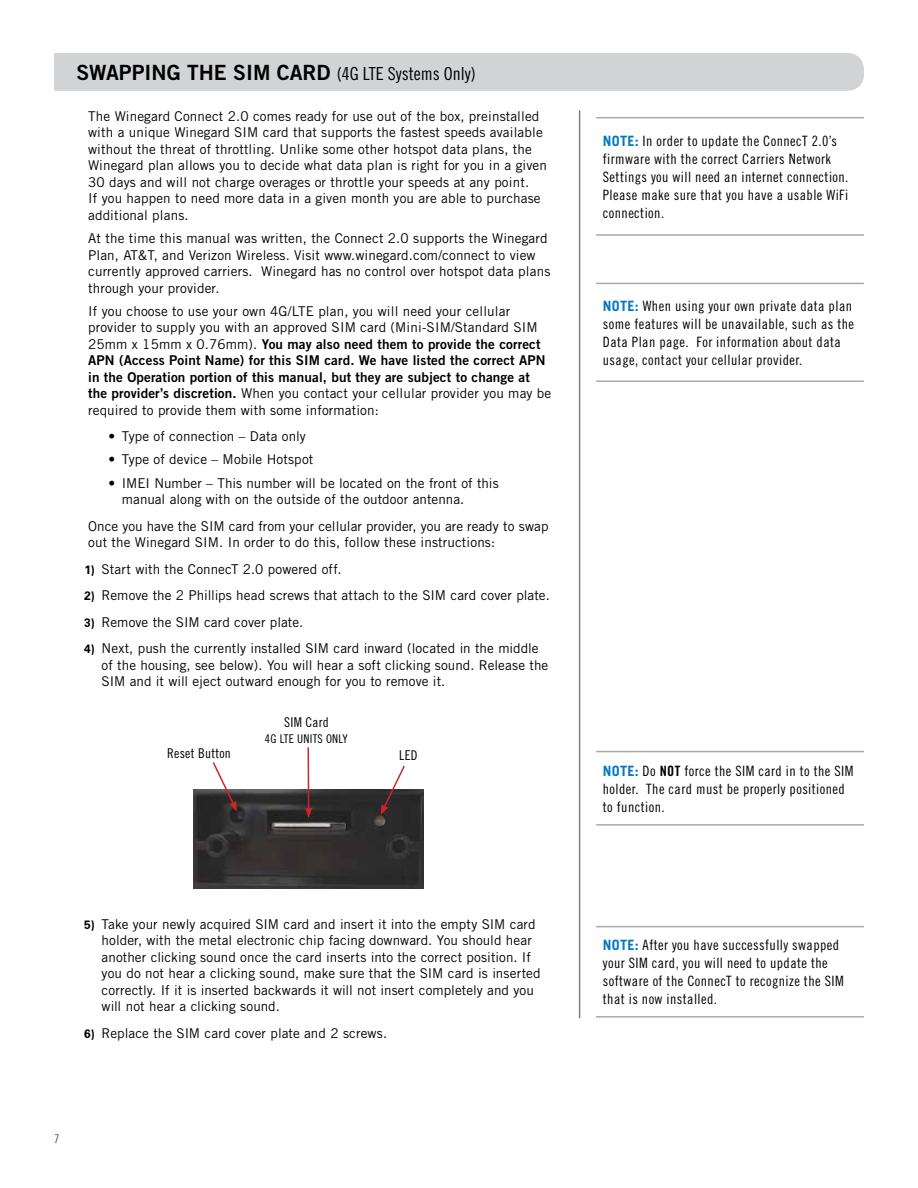
<style>
.page{position:relative;width:918px;height:1188px;background:#fff}
.page>*{position:absolute;margin:0;border:0;box-sizing:border-box;transform-origin:0 0}
.t1{font:21px "Trade Gothic Bold Two";color:#000}
.t2{font:14.25px/18px "Trade Gothic Cond Eighteen";letter-spacing:.03em;color:#000}
.t3{font:13.5px/16.5px "Trade Gothic";letter-spacing:.01em;color:#000}
.t4{font:13.5px/16.5px "Trade Gothic Bold Two";letter-spacing:.01em;color:#000}
.t5{font:13.5px "Trade Gothic Cond Eighteen";letter-spacing:.02em;color:#000}
.t6{font:12px "Trade Gothic Cond Eighteen";letter-spacing:.02em;color:#000}
.t7{font:12px "Trade Gothic Cond Eighteen";color:#4d4d4f}
.s1{font-family:"Trade Gothic Cond Eighteen";font-size:18px}
.s2{font-family:"Trade Gothic"}
.s3{font-family:"Trade Gothic Bold Two"}
.s4{font-family:"Zurich BT";font-weight:700;font-size:12px}
.s5{font-family:"Trade Gothic";font-weight:700;color:#0079c1}
.s6{font-family:"Trade Gothic Bold Cond Twenty"}
</style>
<div class="page">
<div style="left:54px;top:53px;width:810px;height:38px;background:#d1d3d4"></div>
<img style="left:193px;top:789px;width:230px;height:100px">
<hr style="left:307px;top:747px;width:2px;height:63px;background:#d2232a">
<svg style="left:305px;top:807px;width:7px;height:11px"></svg>
<svg style="left:211px;top:762px;width:26px;height:50px"></svg>
<svg style="left:381px;top:765px;width:25px;height:50px"></svg>
<hr style="left:579px;top:110px;width:1px;height:908px;background:#000">
<hr style="left:596px;top:283px;width:268px;height:1px;background:#a7a9ac">
<hr style="left:596px;top:381px;width:268px;height:1px;background:#a7a9ac">
<hr style="left:596px;top:117px;width:268px;height:1px;background:#a7a9ac">
<hr style="left:596px;top:234px;width:268px;height:2px;background:#a7a9ac">
<hr style="left:596px;top:751px;width:268px;height:1px;background:#a7a9ac">
<hr style="left:596px;top:824px;width:268px;height:2px;background:#a7a9ac">
<hr style="left:596px;top:926px;width:268px;height:1px;background:#a7a9ac">
<hr style="left:596px;top:1016px;width:268px;height:2px;background:#a7a9ac">
<h1 class="t1" style="left:76px;top:60px;width:401px">SWAPPING THE SIM CARD <span class="s1">(4G LTE Systems Only)</span></h1>
<p class="t3" style="left:88px;top:108px;width:460px">The Winegard Connect 2.0 comes ready for use out of the box, preinstalled with a unique Winegard SIM card that supports the fastest speeds available without the threat of throttling. Unlike some other hotspot data plans, the Winegard plan allows you to decide what data plan is right for you in a given 30 days and will not charge overages or throttle your speeds at any point.<br>If you happen to need more data in a given month you are able to purchase additional plans.</p>
<p class="t3" style="left:88px;top:230px;width:464px">At the time this manual was written, the Connect 2.0 supports the Winegard Plan, AT&amp;T, and Verizon Wireless. Visit www.winegard.com/connect to view currently approved carriers. Winegard has no control over hotspot data plans through your provider.</p>
<p class="t3" style="left:88px;top:303px;width:451px">If you choose to use your own 4G/LTE plan, you will need your cellular provider to supply you with an approved SIM card (Mini-SIM/Standard SIM</p>
<p class="t4" style="left:88px;top:335px;width:459px"><span class="s2">25mm x 15mm x 0.76mm).</span> You may also need them to provide the correct<br>APN (Access Point Name) for this SIM card. We have listed the correct APN in the Operation portion of this manual, but they are subject to change at</p>
<p class="t3" style="left:88px;top:385px;width:465px"><span class="s3">the provider’s discretion.</span> When you contact your cellular provider you may be required to provide them with some information:</p>
<p class="t3" style="left:108px;top:428px;width:199px">• Type of connection – Data only</p>
<p class="t3" style="left:108px;top:451px;width:207px">• Type of device – Mobile Hotspot</p>
<p class="t3" style="left:122px;top:475px;width:378px;text-indent:-14px">• IMEI Number – This number will be located on the front of this manual along with on the outside of the outdoor antenna.</p>
<p class="t3" style="left:88px;top:517px;width:462px">Once you have the SIM card from your cellular provider, you are ready to swap out the Winegard SIM. In order to do this, follow these instructions:</p>
<p class="t3" style="left:84px;top:561px;width:259px"><span class="s4">1)</span> Start with the ConnecT 2.0 powered off.</p>
<p class="t3" style="left:84px;top:587px;width:467px"><span class="s4">2)</span> Remove the 2 Phillips head screws that attach to the SIM card cover plate.</p>
<p class="t3" style="left:84px;top:614px;width:221px"><span class="s4">3)</span> Remove the SIM card cover plate.</p>
<p class="t3" style="left:102px;top:640px;width:448px;text-indent:-18px"><span class="s4">4)</span> Next, push the currently installed SIM card inward (located in the middle of the housing, see below). You will hear a soft clicking sound. Release the<br>SIM and it will eject outward enough for you to remove it.</p>
<p class="t5" style="left:167px;top:745px;width:65px">Reset Button</p>
<p class="t5" style="left:284px;top:714px;width:46px">SIM Card</p>
<p class="t6" style="left:265px;top:732px;width:84px">4G LTE UNITS ONLY</p>
<p class="t5" style="left:399px;top:747px;width:20px">LED</p>
<p class="t3" style="left:102px;top:916px;width:440px;text-indent:-18px"><span class="s4">5)</span> Take your newly acquired SIM card and insert it into the empty SIM card holder, with the metal electronic chip facing downward. You should hear another clicking sound once the card inserts into the correct position. If you do not hear a clicking sound, make sure that the SIM card is inserted correctly. If it is inserted backwards it will not insert completely and you will not hear a clicking sound.</p>
<p class="t3" style="left:84px;top:1024px;width:305px"><span class="s4">6)</span> Replace the SIM card cover plate and 2 screws.</p>
<p class="t7" style="left:54px;top:1132px;width:7px">7</p>
<p class="t2" style="left:603px;top:132px;width:247px"><span class="s5">NOTE:</span> In order to update the ConnecT 2.0’s firmware with the correct Carriers Network Settings you will need an internet connection.<br>Please make sure that you have a usable WiFi connection.</p>
<p class="t2" style="left:603px;top:297px;width:253px"><span class="s5">NOTE:</span> When using your own private data plan some features will be unavailable, such as the Data Plan page. For information about data usage, contact your cellular provider.</p>
<p class="t2" style="left:603px;top:762px;width:252px"><span class="s5">NOTE:</span> Do <span class="s6">NOT</span> force the SIM card in to the SIM holder. The card must be properly positioned to function.</p>
<p class="t2" style="left:603px;top:936px;width:242px"><span class="s5">NOTE:</span> After you have successfully swapped your SIM card, you will need to update the software of the ConnecT to recognize the SIM that is now installed.</p>
</div>
